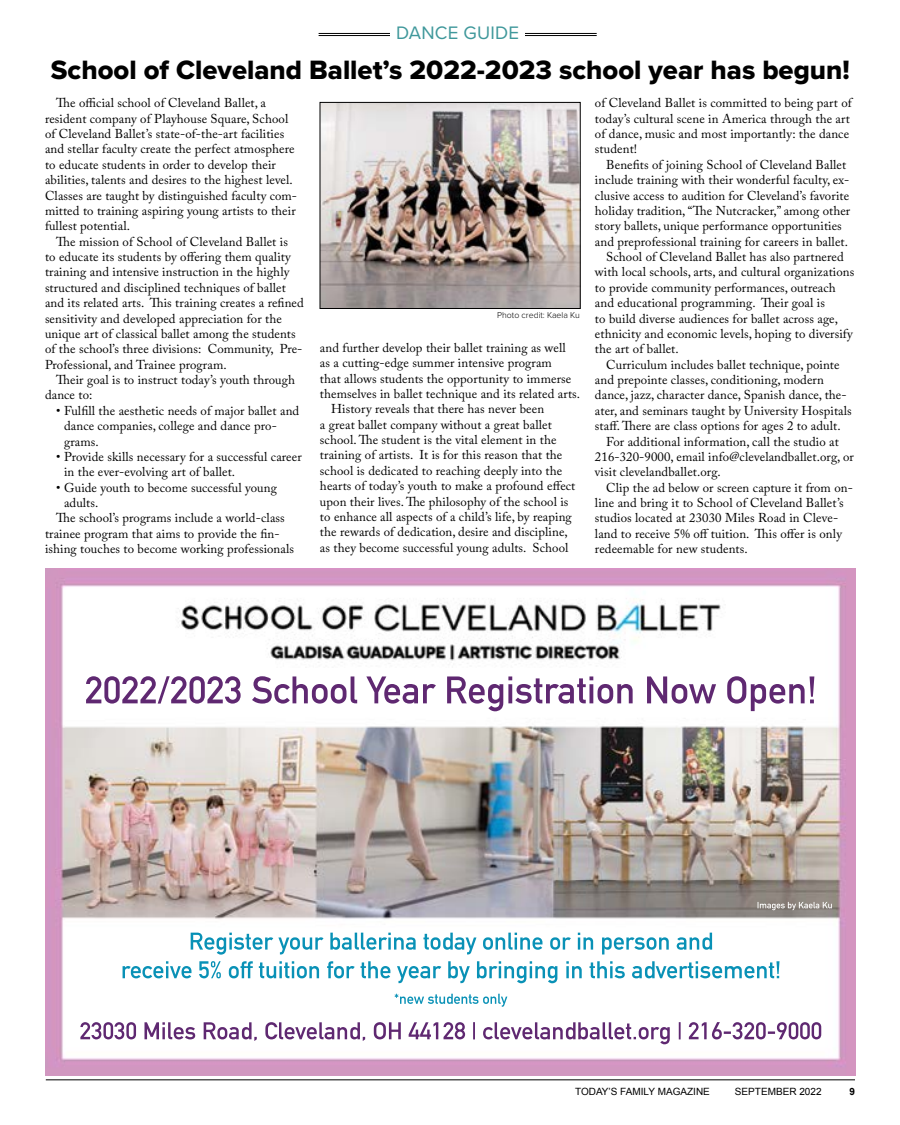
<style>
.page{position:relative;width:900px;height:1125px;background:#fff}
.page>*{position:absolute;margin:0;border:0;box-sizing:border-box;transform-origin:0 0}
.t1{font:27.5px "Proxima Nova Extrabld";color:#000}
.t2{font:18.75px "Proxima Nova";letter-spacing:.01em;color:#3f989b}
.t3{font:12.75px/15.4px "Adobe Caslon Pro";letter-spacing:.01em;color:#000}
.t4{font:10px "Arial";color:#000}
.t5{font:700 10px "Arial";color:#000}
.t6{font:300 8.75px "Proxima Nova";color:#000}
</style>
<div class="page">
<hr style="left:46px;top:1080px;width:809px;height:1px;background:#000">
<img style="left:46px;top:568px;width:810px;height:508px">
<img style="left:322px;top:104px;width:256px;height:203px">
<div style="left:320px;top:102px;width:260px;height:207px;border:1px solid #000"></div>
<hr style="left:319px;top:33px;width:278px;height:1px;background:#000">
<hr style="left:319px;top:35px;width:278px;height:1px;background:#000">
<div style="left:390px;top:24px;width:135px;height:21px;background:#fff"></div>
<h2 class="t2" style="left:396px;top:19px;width:124px">DANCE GUIDE</h2>
<h1 class="t1" style="left:51px;top:50px;width:800px">School of Cleveland Ballet’s 2022-2023 school year has begun!</h1>
<p class="t3" style="left:45px;top:95px;width:254px;text-indent:11px">The official school of Cleveland Ballet, a resident company of Playhouse Square, School of Cleveland Ballet’s state-of-the-art facilities and stellar faculty create the perfect atmosphere to educate students in order to develop their abilities, talents and desires to the highest level.<br>Classes are taught by distinguished faculty com&shy;mitted to training aspiring young artists to their fullest potential.</p>
<p class="t3" style="left:45px;top:234px;width:260px;text-indent:11px">The mission of School of Cleveland Ballet is<br>to educate its students by offering them quality training and intensive instruction in the highly structured and disciplined techniques of ballet and its related arts. This training creates a refined sensitivity and developed appreciation for the unique art of classical ballet among the students of the school’s three divisions: Community, Pre-Professional, and Trainee program.</p>
<p class="t3" style="left:45px;top:372px;width:252px;text-indent:11px">Their goal is to instruct today’s youth through dance to:</p>
<p class="t3" style="left:64px;top:403px;width:237px;text-indent:-8px">• Fulfill the aesthetic needs of major ballet and dance companies, college and dance pro&shy;grams.</p>
<p class="t3" style="left:64px;top:449px;width:239px;text-indent:-8px">• Provide skills necessary for a successful career in the ever-evolving art of ballet.</p>
<p class="t3" style="left:56px;top:480px;width:222px">• Guide youth to become successful young</p>
<p class="t3" style="left:64px;top:495px;width:36px">adults.</p>
<p class="t3" style="left:56px;top:510px;width:230px">The school’s programs include a world-class</p>
<p class="t3" style="left:45px;top:526px;width:236px">trainee program that aims to provide the fin-</p>
<p class="t3" style="left:45px;top:541px;width:251px">ishing touches to become working professionals</p>
<p class="t3" style="left:595px;top:95px;width:258px">of Cleveland Ballet is committed to being part of today’s cultural scene in America through the art of dance, music and most importantly: the dance student!</p>
<p class="t3" style="left:606px;top:157px;width:241px">Benefits of joining School of Cleveland Ballet</p>
<p class="t3" style="left:595px;top:172px;width:256px">include training with their wonderful faculty, ex-</p>
<p class="t3" style="left:595px;top:187px;width:256px">clusive access to audition for Cleveland’s favorite</p>
<p class="t3" style="left:595px;top:203px;width:257px">holiday tradition, “The Nutcracker,” among other</p>
<p class="t3" style="left:595px;top:218px;width:248px">story ballets, unique performance opportunities</p>
<p class="t3" style="left:595px;top:234px;width:255px">and preprofessional training for careers in ballet.</p>
<p class="t3" style="left:606px;top:249px;width:239px">School of Cleveland Ballet has also partnered</p>
<p class="t3" style="left:595px;top:264px;width:261px">with local schools, arts, and cultural organizations</p>
<p class="t3" style="left:595px;top:280px;width:242px">to provide community performances, outreach</p>
<p class="t3" style="left:595px;top:295px;width:232px">and educational programming. Their goal is</p>
<p class="t3" style="left:595px;top:310px;width:245px">to build diverse audiences for ballet across age,</p>
<p class="t3" style="left:595px;top:326px;width:259px">ethnicity and economic levels, hoping to diversify</p>
<p class="t3" style="left:595px;top:341px;width:85px">the art of ballet.</p>
<p class="t3" style="left:606px;top:357px;width:235px">Curriculum includes ballet technique, pointe</p>
<p class="t3" style="left:595px;top:372px;width:230px">and prepointe classes, conditioning, modern</p>
<p class="t3" style="left:595px;top:387px;width:253px">dance, jazz, character dance, Spanish dance, the-</p>
<p class="t3" style="left:595px;top:403px;width:258px">ater, and seminars taught by University Hospitals</p>
<p class="t3" style="left:595px;top:418px;width:247px">staff. There are class options for ages 2 to adult.</p>
<p class="t3" style="left:606px;top:433px;width:234px">For additional information, call the studio at</p>
<p class="t3" style="left:595px;top:449px;width:260px">216-320-9000, email info@clevelandballet.org, or</p>
<p class="t3" style="left:595px;top:464px;width:127px">visit clevelandballet.org.</p>
<p class="t3" style="left:606px;top:480px;width:248px">Clip the ad below or screen capture it from on-</p>
<p class="t3" style="left:595px;top:495px;width:250px">line and bring it to School of Cleveland Ballet’s</p>
<p class="t3" style="left:595px;top:510px;width:245px">studios located at 23030 Miles Road in Cleve-</p>
<p class="t3" style="left:595px;top:526px;width:248px">land to receive 5% off tuition. This offer is only</p>
<p class="t3" style="left:595px;top:541px;width:154px">redeemable for new students.</p>
<p class="t6" style="left:497px;top:308px;width:84px">Photo credit: Kaela Ku</p>
<p class="t3" style="left:320px;top:340px;width:247px">and further develop their ballet training as well</p>
<p class="t3" style="left:320px;top:355px;width:233px">as a cutting-edge summer intensive program</p>
<p class="t3" style="left:320px;top:370px;width:253px">that allows students the opportunity to immerse</p>
<p class="t3" style="left:320px;top:386px;width:262px">themselves in ballet technique and its related arts.</p>
<p class="t3" style="left:331px;top:401px;width:215px">History reveals that there has never been</p>
<p class="t3" style="left:320px;top:417px;width:233px">a great ballet company without a great ballet</p>
<p class="t3" style="left:320px;top:432px;width:238px">school. The student is the vital element in the</p>
<p class="t3" style="left:320px;top:447px;width:244px">training of artists. It is for this reason that the</p>
<p class="t3" style="left:320px;top:463px;width:244px">school is dedicated to reaching deeply into the</p>
<p class="t3" style="left:320px;top:478px;width:257px">hearts of today’s youth to make a profound effect</p>
<p class="t3" style="left:320px;top:493px;width:250px">upon their lives. The philosophy of the school is</p>
<p class="t3" style="left:320px;top:509px;width:253px">to enhance all aspects of a child’s life, by reaping</p>
<p class="t3" style="left:320px;top:524px;width:249px">the rewards of dedication, desire and discipline,</p>
<p class="t3" style="left:320px;top:540px;width:250px">as they become successful young adults. School</p>
<p class="t4" style="left:575px;top:1085px;width:136px">TODAY’S FAMILY MAGAZINE</p>
<p class="t4" style="left:735px;top:1085px;width:88px">SEPTEMBER 2022</p>
<p class="t5" style="left:849px;top:1085px;width:7px">9</p>
</div>
